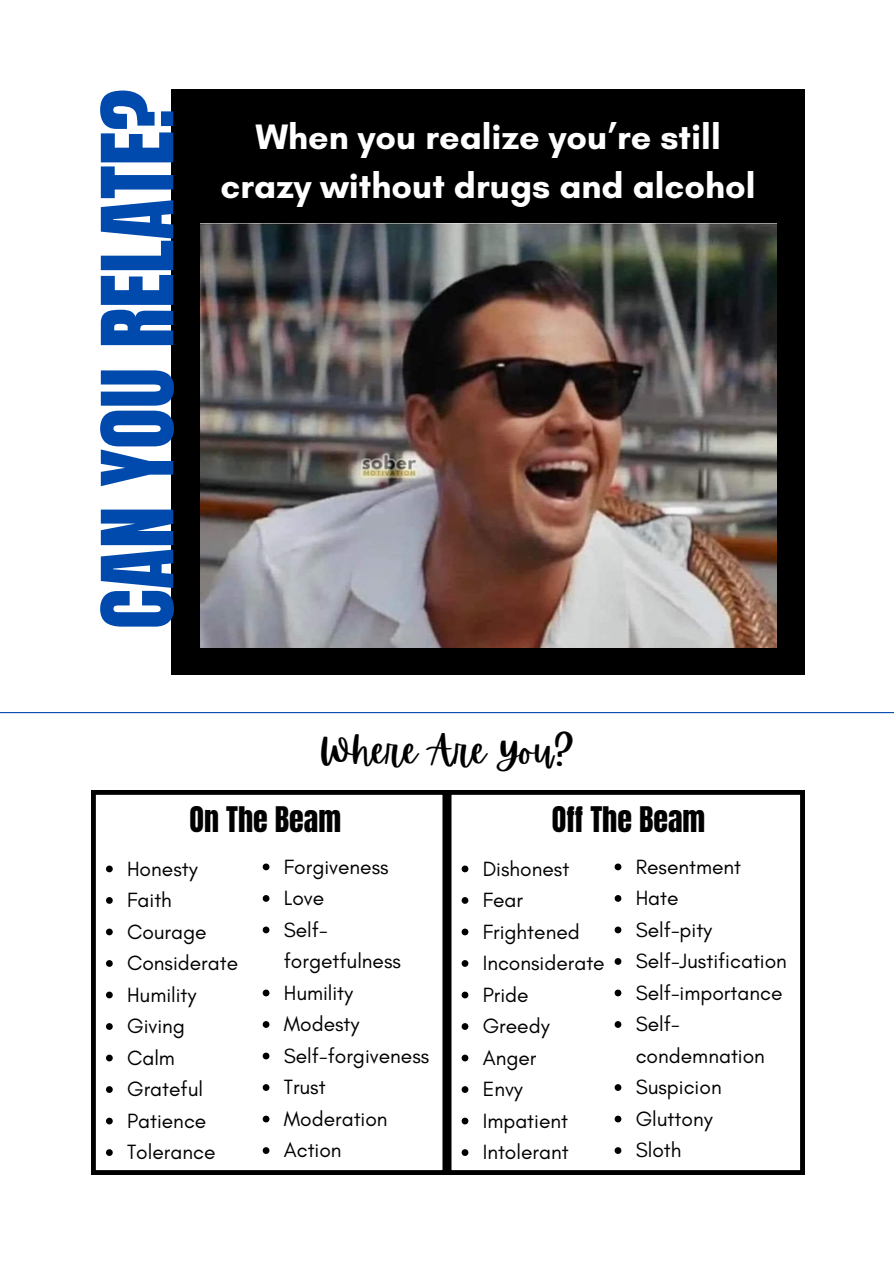
<style>
.page{position:relative;width:894px;height:1264px;background:#fff}
.page>*{position:absolute;margin:0;border:0;box-sizing:border-box;transform-origin:0 0}
.t1{font:84.3px "Anton";color:#004aad}
.t2{font:36.6px "Apricots";color:#000}
.t3{font:700 36px/49.5px "Glacial Indifference";color:#fff;text-align:center}
.t4{font:30px "Anton";color:#000}
.t5{font:21px/31.5px "Glacial Indifference";color:#000}
</style>
<div class="page">
<hr style="left:0;top:712px;width:893px;height:1px;background:#004aad">
<div style="left:171px;top:89px;width:633px;height:586px;background:#000"></div>
<img style="left:200px;top:224px;width:576px;height:423px">
<svg style="left:447px;top:790px;width:357px;height:384px"></svg>
<svg style="left:461px;top:865px;width:7px;height:7px"></svg>
<svg style="left:461px;top:897px;width:7px;height:6px"></svg>
<svg style="left:461px;top:928px;width:7px;height:7px"></svg>
<svg style="left:461px;top:960px;width:7px;height:6px"></svg>
<svg style="left:461px;top:991px;width:7px;height:7px"></svg>
<svg style="left:461px;top:1023px;width:7px;height:6px"></svg>
<svg style="left:461px;top:1054px;width:7px;height:7px"></svg>
<svg style="left:461px;top:1086px;width:7px;height:6px"></svg>
<svg style="left:461px;top:1117px;width:7px;height:7px"></svg>
<svg style="left:461px;top:1149px;width:7px;height:6px"></svg>
<svg style="left:91px;top:790px;width:356px;height:384px"></svg>
<svg style="left:262px;top:863px;width:7px;height:7px"></svg>
<svg style="left:262px;top:895px;width:7px;height:6px"></svg>
<svg style="left:262px;top:926px;width:7px;height:7px"></svg>
<svg style="left:262px;top:989px;width:7px;height:7px"></svg>
<svg style="left:262px;top:1021px;width:7px;height:6px"></svg>
<svg style="left:262px;top:1052px;width:7px;height:7px"></svg>
<svg style="left:262px;top:1084px;width:7px;height:6px"></svg>
<svg style="left:262px;top:1115px;width:7px;height:7px"></svg>
<svg style="left:262px;top:1147px;width:7px;height:6px"></svg>
<svg style="left:106px;top:865px;width:7px;height:7px"></svg>
<svg style="left:106px;top:897px;width:7px;height:6px"></svg>
<svg style="left:106px;top:928px;width:7px;height:7px"></svg>
<svg style="left:106px;top:960px;width:7px;height:6px"></svg>
<svg style="left:106px;top:991px;width:7px;height:7px"></svg>
<svg style="left:106px;top:1023px;width:7px;height:6px"></svg>
<svg style="left:106px;top:1054px;width:7px;height:7px"></svg>
<svg style="left:106px;top:1086px;width:7px;height:6px"></svg>
<svg style="left:106px;top:1117px;width:7px;height:7px"></svg>
<svg style="left:106px;top:1149px;width:7px;height:6px"></svg>
<svg style="left:614px;top:863px;width:7px;height:7px"></svg>
<svg style="left:614px;top:895px;width:7px;height:6px"></svg>
<svg style="left:614px;top:926px;width:7px;height:7px"></svg>
<svg style="left:614px;top:958px;width:7px;height:6px"></svg>
<svg style="left:614px;top:989px;width:7px;height:7px"></svg>
<svg style="left:614px;top:1021px;width:7px;height:6px"></svg>
<svg style="left:614px;top:1084px;width:7px;height:6px"></svg>
<svg style="left:614px;top:1115px;width:7px;height:7px"></svg>
<svg style="left:614px;top:1147px;width:7px;height:6px"></svg>
<p class="t1" style="left:77px;top:629px;width:541px;rotate:-90deg">CAN YOU RELATE?</p>
<p class="t3" style="left:220px;top:111px;width:536px">When you realize you’re still crazy without drugs and alcohol</p>
<p class="t2" style="left:319px;top:730px;width:256px">Where Are You?</p>
<p class="t4" style="left:189px;top:797px;width:153px">On The Beam</p>
<p class="t4" style="left:551px;top:797px;width:155px">Off The Beam</p>
<p class="t5" style="left:127px;top:852px;width:72px">Honesty</p>
<p class="t5" style="left:127px;top:884px;width:46px">Faith</p>
<h4 class="t5" style="left:127px;top:915px;width:81px">Courage</h4>
<p class="t5" style="left:127px;top:947px;width:113px">Considerate</p>
<p class="t5" style="left:127px;top:978px;width:71px">Humility</p>
<p class="t5" style="left:127px;top:1010px;width:59px">Giving</p>
<p class="t5" style="left:127px;top:1041px;width:49px">Calm</p>
<p class="t5" style="left:127px;top:1073px;width:77px">Grateful</p>
<p class="t5" style="left:127px;top:1104px;width:81px">Patience</p>
<p class="t5" style="left:127px;top:1136px;width:90px">Tolerance</p>
<p class="t5" style="left:284px;top:850px;width:106px">Forgiveness</p>
<p class="t5" style="left:284px;top:882px;width:42px">Love</p>
<p class="t5" style="left:284px;top:913px;width:119px">Self&shy;forgetfulness</p>
<p class="t5" style="left:284px;top:976px;width:71px">Humility</p>
<p class="t5" style="left:284px;top:1008px;width:77px">Modesty</p>
<p class="t5" style="left:284px;top:1039px;width:147px">Self-forgiveness</p>
<p class="t5" style="left:284px;top:1071px;width:43px">Trust</p>
<p class="t5" style="left:284px;top:1102px;width:105px">Moderation</p>
<p class="t5" style="left:284px;top:1134px;width:59px">Action</p>
<h1 class="t5" style="left:482px;top:852px;width:88px">Dishonest</h1>
<h2 class="t5" style="left:482px;top:884px;width:42px">Fear</h2>
<p class="t5" style="left:482px;top:915px;width:99px">Frightened</p>
<h3 class="t5" style="left:482px;top:947px;width:123px">Inconsiderate</h3>
<h4 class="t5" style="left:482px;top:978px;width:47px">Pride</h4>
<p class="t5" style="left:482px;top:1010px;width:68px">Greedy</p>
<p class="t5" style="left:482px;top:1041px;width:55px">Anger</p>
<p class="t5" style="left:482px;top:1073px;width:42px">Envy</p>
<p class="t5" style="left:482px;top:1104px;width:87px">Impatient</p>
<p class="t5" style="left:482px;top:1136px;width:87px">Intolerant</p>
<p class="t5" style="left:635px;top:850px;width:107px">Resentment</p>
<p class="t5" style="left:635px;top:882px;width:44px">Hate</p>
<p class="t5" style="left:635px;top:913px;width:78px">Self-pity</p>
<p class="t5" style="left:635px;top:945px;width:153px">Self-Justification</p>
<p class="t5" style="left:635px;top:976px;width:148px">Self-importance</p>
<p class="t5" style="left:635px;top:1008px;width:131px">Self&shy;condemnation</p>
<p class="t5" style="left:635px;top:1071px;width:87px">Suspicion</p>
<p class="t5" style="left:635px;top:1102px;width:78px">Gluttony</p>
<p class="t5" style="left:635px;top:1134px;width:47px">Sloth</p>
</div>
